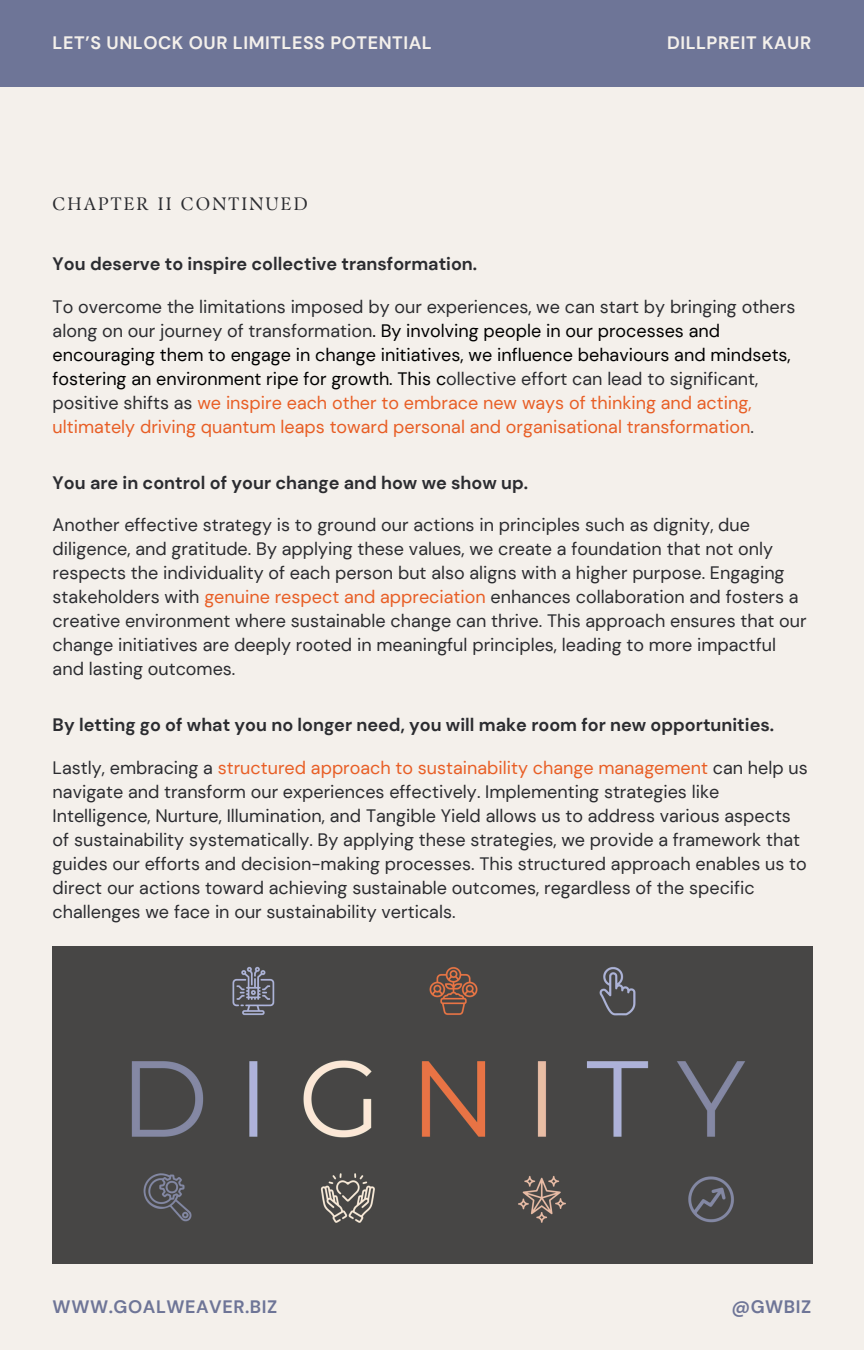
<style>
.page{position:relative;width:864px;height:1350px;background:#f4f0eb}
.page>*{position:absolute;margin:0;border:0;box-sizing:border-box;transform-origin:0 0}
.t1{font:18px/24.1px "DM Sans";color:#2b2c30}
.t2{font:700 18px "DM Sans";color:#2b2c30}
.t3{font:700 18px "DM Sans";letter-spacing:.03em;color:#f4f0eb}
.t4{font:700 18px "DM Sans";letter-spacing:.03em;color:#6e7597}
.t5{font:18px "TY Serif D";letter-spacing:.12em;color:#2b2c30}
.s1{color:#000}
.s2{color:#e85e25}
</style>
<div class="page">
<div style="left:0;top:0;width:864px;height:86px;background:#6e7597"></div>
<div style="left:53px;top:946px;width:759px;height:317px;background:#474645"></div>
<h1 class="t3" style="left:53px;top:31px;width:381px">LET’S UNLOCK OUR LIMITLESS POTENTIAL</h1>
<h2 class="t5" style="left:53px;top:193px;width:257px">CHAPTER II CONTINUED</h2>
<h3 class="t2" style="left:53px;top:252px;width:426px">You deserve to inspire collective transformation.</h3>
<h1 class="t3" style="left:667px;top:31px;width:146px">DILLPREIT KAUR</h1>
<p class="t1" style="left:53px;top:295px;width:744px">To overcome the limitations imposed by our experiences, we can start by bringing others along on our journey of transformation<span class="s1">. By involving people in our processes and encouraging them to engage in change initiatives, we influence behaviours and mindsets, fostering an environment ripe for growth. This c</span>ollective effort can lead to significant, positive shifts as <span class="s2">we inspire each other to embrace new ways of thinking and acting, ultimately driving quantum leaps toward personal and organisational transformation</span>.</p>
<p class="t2" style="left:53px;top:471px;width:477px">You are in control of your change and how we show up.</p>
<h3 class="t1" style="left:53px;top:513px;width:756px">Another effective strategy is to ground our actions in principles such as dignity, due diligence, and gratitude. By applying these values, we create a foundation that not only respects the individuality of each person but also aligns with a higher purpose. Engaging stakeholders with <span class="s2">genuine respect and appreciation</span> enhances collaboration and fosters a creative environment where sustainable change can thrive. This approach ensures that our change initiatives are deeply rooted in meaningful principles, leading to more impactful and lasting outcomes.</h3>
<h3 class="t2" style="left:53px;top:713px;width:723px">By letting go of what you no longer need, you will make room for new opportunities.</h3>
<p class="t1" style="left:53px;top:756px;width:757px">Lastly, embracing a <span class="s2">structured approach to sustainability change management</span> can help us navigate and transform our experiences effectively. Implementing strategies like Intelligence, Nurture, Illumination, and Tangible Yield allows us to address various aspects of sustainability systematically. By applying these strategies, we provide a framework that guides our efforts and decision-making processes. This structured approach enables us to direct our actions toward achieving sustainable outcomes, regardless of the specific challenges we face in our sustainability verticals.</p>
<h1 class="t4" style="left:53px;top:1295px;width:226px">WWW.GOALWEAVER.BIZ</h1>
<h1 class="t4" style="left:731px;top:1295px;width:81px">@GWBIZ</h1>
</div>
